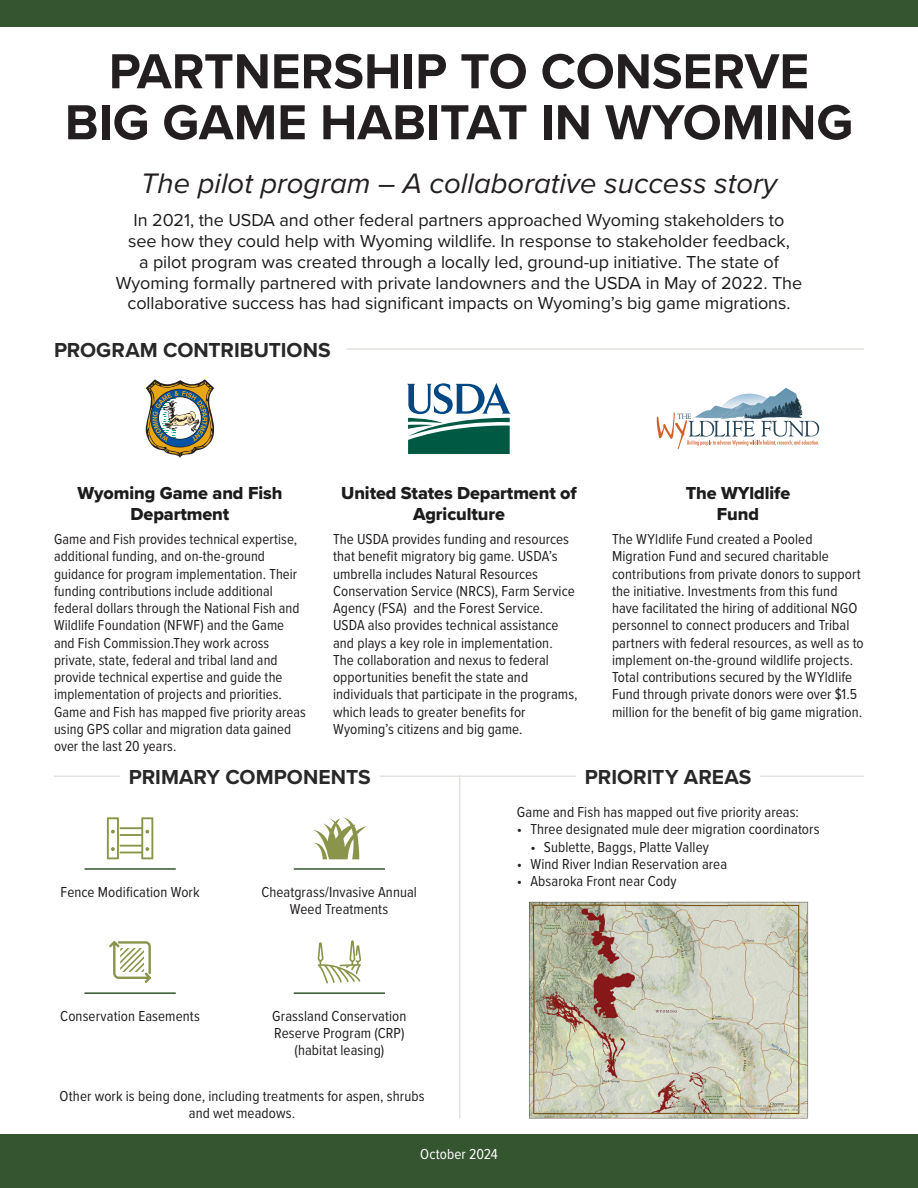
<style>
.page{position:relative;width:918px;height:1188px;background:#fff}
.page>*{position:absolute;margin:0;border:0;box-sizing:border-box;transform-origin:0 0}
.t1{font:700 51px/51px "Proxima Nova";color:#231f20;text-align:center}
.t2{font:italic 29.25px "Proxima Nova";color:#231f20}
.heading_2{font:700 21px "Proxima Nova";color:#282829}
.Paragraph_Style_12{font:18px/20.7px "Proxima Nova";letter-spacing:-.005em;color:#1c1c1c;text-align:center}
.Paragraph_Style_12-2{font:18px/20.7px "Proxima Nova Extrabld";letter-spacing:-.005em;color:#1c1c1c;text-align:center}
.text{font:15px/17.2px "Proxima Nova Cond";letter-spacing:.005em;color:#231f20}
.text-2{font:15px "Proxima Nova Cond";letter-spacing:.005em;color:#fff}
</style>
<div class="page">
<div style="left:0;top:1134px;width:918px;height:54px;background:#355530"></div>
<div style="left:0;top:0;width:918px;height:27px;background:#355530"></div>
<svg style="left:407px;top:383px;width:104px;height:71px"></svg>
<svg style="left:146px;top:379px;width:69px;height:79px"></svg>
<svg style="left:657px;top:388px;width:162px;height:61px"></svg>
<hr style="left:346px;top:348px;width:518px;height:2px;background:#e2e3de">
<hr style="left:459px;top:776px;width:1px;height:342px;background:#e2e3de">
<hr style="left:380px;top:776px;width:80px;height:1px;background:#e2e3de">
<hr style="left:54px;top:776px;width:66px;height:1px;background:#e2e3de">
<hr style="left:760px;top:776px;width:104px;height:1px;background:#e2e3de">
<hr style="left:459px;top:776px;width:117px;height:1px;background:#e2e3de">
<hr style="left:294px;top:992px;width:91px;height:2px;background:#355530">
<svg style="left:318px;top:940px;width:43px;height:44px"></svg>
<hr style="left:84px;top:868px;width:92px;height:2px;background:#355530">
<hr style="left:294px;top:868px;width:91px;height:2px;background:#355530">
<hr style="left:84px;top:992px;width:92px;height:2px;background:#355530">
<svg style="left:313px;top:817px;width:53px;height:42px"></svg>
<svg style="left:109px;top:941px;width:42px;height:42px"></svg>
<img style="left:529px;top:902px;width:279px;height:216px">
<svg style="left:107px;top:817px;width:46px;height:42px"></svg>
<p class="t1" style="left:65px;top:45px;width:790px">PARTNERSHIP TO CONSERVE<br>BIG GAME HABITAT IN WYOMING</p>
<p class="t2" style="left:141px;top:162px;width:638px">The pilot program – A collaborative success story</p>
<p class="Paragraph_Style_12" style="left:116px;top:209px;width:688px">In 2021, the USDA and other federal partners approached Wyoming stakeholders to<br>see how they could help with Wyoming wildlife. In response to stakeholder feedback,<br>a pilot program was created through a locally led, ground-up initiative. The state of Wyoming formally partnered with private landowners and the USDA in May of 2022. The collaborative success has had significant impacts on Wyoming’s big game migrations.</p>
<p class="heading_2" style="left:54px;top:334px;width:278px">PROGRAM CONTRIBUTIONS</p>
<p class="Paragraph_Style_12-2" style="left:78px;top:483px;width:206px">Wyoming Game and Fish<br>Department</p>
<p class="text" style="left:54px;top:530px;width:253px">Game and Fish provides technical expertise, additional funding, and on-the-ground guidance for program implementation. Their funding contributions include additional federal dollars through the National Fish and Wildlife Foundation (NFWF) and the Game and Fish Commission.They work across private, state, federal and tribal land and provide technical expertise and guide the implementation of projects and priorities.<br>Game and Fish has mapped five priority areas using GPS collar and migration data gained over the last 20 years.</p>
<p class="Paragraph_Style_12-2" style="left:341px;top:483px;width:237px">United States Department of<br>Agriculture</p>
<p class="text" style="left:333px;top:530px;width:246px">The USDA provides funding and resources that benefit migratory big game. USDA’s umbrella includes Natural Resources Conservation Service (NRCS), Farm Service Agency (FSA) and the Forest Service.<br>USDA also provides technical assistance and plays a key role in implementation.<br>The collaboration and nexus to federal opportunities benefit the state and individuals that participate in the programs, which leads to greater benefits for Wyoming’s citizens and big game.</p>
<p class="Paragraph_Style_12-2" style="left:686px;top:483px;width:106px">The WYldlife<br>Fund</p>
<p class="text" style="left:612px;top:530px;width:253px">The WYldlife Fund created a Pooled Migration Fund and secured charitable contributions from private donors to support the initiative. Investments from this fund have facilitated the hiring of additional NGO personnel to connect producers and Tribal partners with federal resources, as well as to implement on-the-ground wildlife projects.<br>Total contributions secured by the WYldlife Fund through private donors were over $1.5 million for the benefit of big game migration.</p>
<p class="heading_2" style="left:129px;top:761px;width:243px">PRIMARY COMPONENTS</p>
<p class="text" style="left:61px;top:883px;width:141px">Fence Modification Work</p>
<p class="text" style="left:261px;top:883px;width:157px;text-align:center">Cheatgrass/Invasive Annual<br>Weed Treatments</p>
<p class="heading_2" style="left:585px;top:761px;width:168px">PRIORITY AREAS</p>
<p class="text" style="left:517px;top:803px;width:284px">Game and Fish has mapped out five priority areas:</p>
<p class="text" style="left:517px;top:820px;width:304px">• Three designated mule deer migration coordinators</p>
<p class="text" style="left:530px;top:837px;width:180px">• Sublette, Baggs, Platte Valley</p>
<p class="text" style="left:517px;top:855px;width:212px">• Wind River Indian Reservation area</p>
<p class="text" style="left:517px;top:872px;width:161px">• Absaroka Front near Cody</p>
<p class="text" style="left:60px;top:1007px;width:141px">Conservation Easements</p>
<p class="text" style="left:272px;top:1007px;width:136px;text-align:center">Grassland Conservation<br>Reserve Program (CRP) (habitat leasing)</p>
<p class="text" style="left:60px;top:1087px;width:366px;text-align:center">Other work is being done, including treatments for aspen, shrubs and wet meadows.</p>
<p class="text-2" style="left:420px;top:1143px;width:79px">October 2024</p>
</div>
